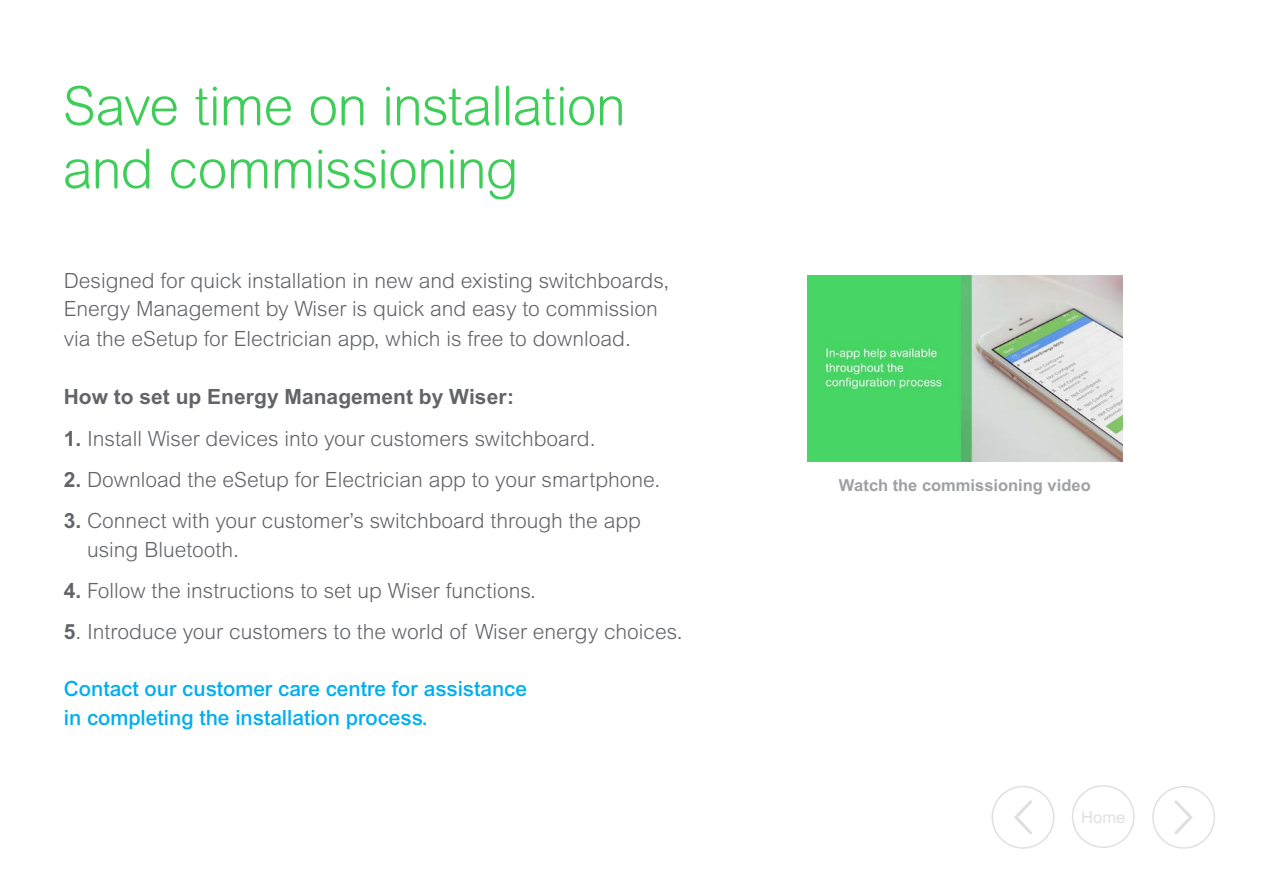
<style>
.page{position:relative;width:1263px;height:893px;background:#fff}
.page>*{position:absolute;margin:0;border:0;box-sizing:border-box;transform-origin:0 0}
.t1{font:300 54px/63px "Arial Rounded MT Pro";letter-spacing:-.02em;color:#3dcd58}
.t2{font:300 21px/29.2px "Arial MT Pro";color:#626469}
.t3{font:500 21px/28.5px "Arial MT Pro";color:#00aeef}
.t4{font:700 21px "Arial MT Pro";color:#626469}
.t5{font:700 16.5px "Arial MT Pro";color:#9fa0a4}
.t6{font:16.5px "Arial MT Pro";color:#d1d3d4}
.s1{font-weight:700}
</style>
<div class="page">
<svg style="left:1174px;top:800px;width:19px;height:34px"></svg>
<div style="left:1152px;top:786px;width:63px;height:63px;border:2px solid #d1d3d4;border-radius:50%"></div>
<div style="left:1072px;top:785px;width:63px;height:63px;border:2px solid #d1d3d4;border-radius:50%"></div>
<svg style="left:1014px;top:800px;width:18px;height:34px"></svg>
<div style="left:991px;top:786px;width:63px;height:63px;border:2px solid #d1d3d4;border-radius:50%"></div>
<img style="left:807px;top:275px;width:315px;height:186px">
<h1 class="t1" style="left:63px;top:77px;width:564px">Save time on installation and commissioning</h1>
<p class="t2" style="left:64px;top:266px;width:607px">Designed for quick installation in new and existing switchboards,<br>Energy Management by Wiser is quick and easy to commission via the eSetup for Electrician app, which is free to download.</p>
<p class="t4" style="left:64px;top:385px;width:452px">How to set up Energy Management by Wiser:</p>
<p class="t2" style="left:64px;top:424px;width:533px"><span class="s1">1.</span> Install Wiser devices into your customers switchboard.</p>
<p class="t2" style="left:64px;top:465px;width:598px"><span class="s1">2.</span> Download the eSetup for Electrician app to your smartphone.</p>
<p class="t2" style="left:87px;top:507px;width:555px;line-height:28.5px;text-indent:-23px"><span class="s1">3.</span> Connect with your customer’s switchboard through the app using Bluetooth.</p>
<p class="t2" style="left:64px;top:576px;width:474px"><span class="s1">4.</span> Follow the instructions to set up Wiser functions.</p>
<p class="t2" style="left:64px;top:618px;width:620px"><span class="s1">5</span>. Introduce your customers to the world of Wiser energy choices.</p>
<p class="t3" style="left:64px;top:675px;width:465px">Contact our customer care centre for assistance in completing the installation process.</p>
<p class="t5" style="left:839px;top:476px;width:253px">Watch the commissioning video</p>
<p class="t6" style="left:1081px;top:807px;width:46px">Home</p>
</div>
